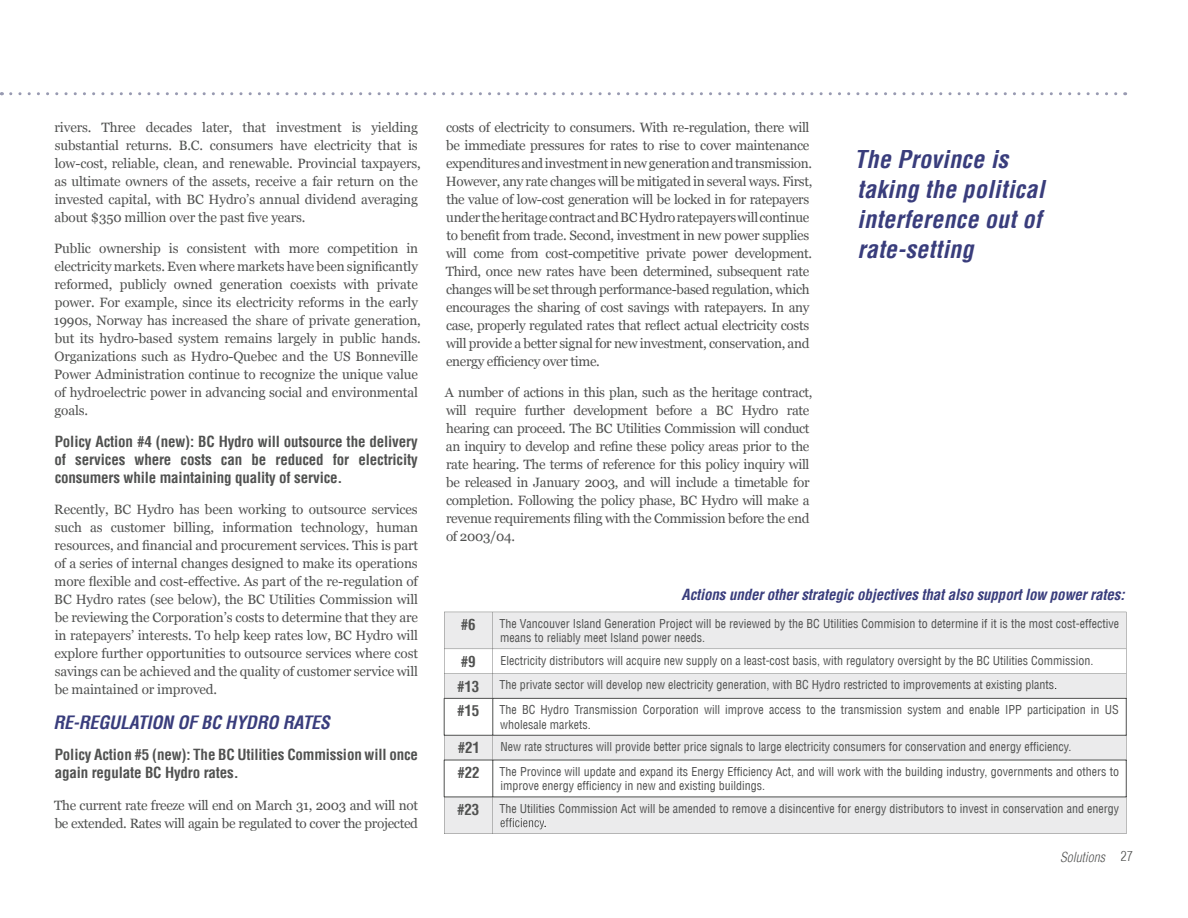
<style>
.page{position:relative;width:1188px;height:918px;background:#fff}
.page>*{position:absolute;margin:0;border:0;box-sizing:border-box;transform-origin:0 0}
.t1{font:italic 700 condensed 24px/30px "Helvetica";letter-spacing:.01em;color:#393d7c}
.t2{font:italic 700 condensed 18px "Helvetica";letter-spacing:-.01em;color:#393d7c}
.t3{font:700 condensed 15px/18px "Helvetica";letter-spacing:-.01em;color:#505150;text-align:justify}
.t4{font:italic 700 condensed 15px "Helvetica";letter-spacing:-.01em;color:#393d7c}
.t5{font:13.5px/18px "Georgia";letter-spacing:-.025em;color:#505150}
.t6{font:italic 300 condensed 13.5px "Helvetica";color:#505150}
.t7{font:300 condensed 13.5px "Helvetica";color:#505150}
.t8{font:condensed 12px/14.4px "Helvetica";color:#505150}
.t9{font:condensed 12px "Helvetica";color:#000}
.s1{color:#000}
</style>
<div class="page">
<svg style="left:0;top:92px;width:1126px;height:4px"></svg>
<svg style="left:445px;top:699px;width:681px;height:36px"></svg>
<svg style="left:444px;top:612px;width:682px;height:86px;fill:#ebebec"></svg>
<svg style="left:444px;top:736px;width:682px;height:98px;fill:#ebebec"></svg>
<hr style="left:444px;top:698px;width:49px;height:1px;background:#505150">
<hr style="left:444px;top:699px;width:1px;height:36px;background:#505150">
<hr style="left:493px;top:698px;width:633px;height:1px;background:#505150">
<hr style="left:493px;top:699px;width:1px;height:36px;background:#505150">
<hr style="left:1126px;top:699px;width:1px;height:36px;background:#505150">
<hr style="left:444px;top:735px;width:49px;height:1px;background:#505150">
<hr style="left:493px;top:735px;width:633px;height:1px;background:#505150">
<hr style="left:444px;top:760px;width:49px;height:1px;background:#505150">
<hr style="left:444px;top:760px;width:1px;height:37px;background:#505150">
<hr style="left:493px;top:760px;width:633px;height:1px;background:#505150">
<hr style="left:493px;top:760px;width:1px;height:37px;background:#505150">
<hr style="left:1126px;top:760px;width:1px;height:37px;background:#505150">
<hr style="left:444px;top:797px;width:49px;height:1px;background:#505150">
<hr style="left:493px;top:797px;width:633px;height:1px;background:#505150">
<svg style="left:501px;top:818px;width:43px;height:11px"></svg>
<p class="t5" style="left:54px;top:118px;width:368px">rivers. Three decades later, that investment is yielding substantial returns. B.C. consumers have electricity that is low-cost, reliable, clean, and renewable. Provincial taxpayers, as ultimate owners of the assets, receive a fair return on the invested capital, with BC Hydro’s annual dividend averaging about $350 million over the past five years.</p>
<p class="t5" style="left:54px;top:240px;width:369px">Public ownership is consistent with more competition in electricity markets. Even where markets have been significantly reformed, publicly owned generation coexists with private power. For example, since its electricity reforms in the early 1990s, Norway has increased the share of private generation, but its hydro-based system remains largely in public hands.<br>Organizations such as Hydro-Quebec and the US Bonneville Power Administration continue to recognize the unique value of hydroelectric power in advancing social and environmental goals.</p>
<p class="t3" style="left:55px;top:432px;width:365px">Policy Action #4 (new): BC Hydro will outsource the delivery of services where costs can be reduced for electricity consumers while maintaining quality of service.</p>
<p class="t5" style="left:54px;top:501px;width:365px;text-align:justify">Recently, BC Hydro has been working to outsource services such as customer billing, information technology, human resources, and financial and procurement services. This is part of a series of internal changes designed to make its operations more flexible and cost-effective. As part of the re-regulation of BC Hydro rates (see below), the BC Utilities Commission will be reviewing the Corporation’s costs to determine that they are in ratepayers’ interests. To help keep rates low, BC Hydro will explore further opportunities to outsource services where cost savings can be achieved and the quality of customer service will be maintained or improved.</p>
<h2 class="t2" style="left:53px;top:711px;width:278px">RE-REGULATION OF BC HYDRO RATES</h2>
<p class="t3" style="left:55px;top:746px;width:365px">Policy Action #5 (new): The BC Utilities Commission will once again regulate BC Hydro rates.</p>
<p class="t5" style="left:54px;top:796px;width:365px">The current rate freeze will end on March 31, 2003 and will not be extended. Rates will again be regulated to cover the projected</p>
<p class="t5" style="left:446px;top:118px;width:368px">costs of electricity to consumers. With re-regulation, there will be immediate pressures for rates to rise to cover maintenance expenditures and investment in new generation and transmission.<br>However, any rate changes will be mitigated in several ways. First, the value of low-cost generation will be locked in for ratepayers under the heritage contract and BC Hydro ratepayers will continue to benefit from trade. Second, investment in new power supplies will come from cost-competitive private power development.<br>Third, once new rates have been determined, subsequent rate changes will be set through performance-based regulation, which encourages the sharing of cost savings with ratepayers. In any case, properly regulated rates that reflect actual electricity costs will provide a better signal for new investment, conservation, and energy efficiency over time.</p>
<p class="t5" style="left:445px;top:384px;width:369px">A number of actions in this plan, such as the heritage contract, will require further development before a BC Hydro rate hearing can proceed. The BC Utilities Commission will conduct an inquiry to develop and refine these policy areas prior to the rate hearing. The terms of reference for this policy inquiry will be released in January 2003, and will include a timetable for completion. Following the policy phase, BC Hydro will make a revenue requirements filing with the Commission before the end of 2003/04.</p>
<h1 class="t1" style="left:854px;top:144px;width:192px">The Province is taking the political interference out of rate-setting</h1>
<p class="t4" style="left:682px;top:585px;width:445px">Actions under other strategic objectives that also support low power rates:</p>
<p class="t3" style="left:461px;top:615px;width:16px">#6</p>
<p class="t8" style="left:499px;top:616px;width:621px">The Vancouver Island Generation Project will be reviewed by the BC Utilities Commision to determine if it is the most cost-effective means to reliably meet Island power needs.</p>
<p class="t3" style="left:461px;top:652px;width:16px">#9</p>
<p class="t8" style="left:500px;top:653px;width:595px">Electricity distributors will acquire new supply on a least-cost basis, with regulatory oversight by the BC Utilities Commission.</p>
<p class="t3" style="left:457px;top:677px;width:24px">#13</p>
<p class="t8" style="left:499px;top:678px;width:559px">The private sector will develop new electricity generation, with BC Hydro restricted to improvements at existing plants<span class="s1">.</span></p>
<p class="t3" style="left:457px;top:702px;width:24px">#15</p>
<p class="t8" style="left:499px;top:702px;width:621px">The BC Hydro Transmission Corporation will improve access to the transmission system and enable IPP participation in US wholesale markets.</p>
<p class="t3" style="left:458px;top:739px;width:24px">#21</p>
<p class="t8" style="left:500px;top:739px;width:572px">New rate structures will provide better price signals to large electricity consumers for conservation and energy efficiency.</p>
<p class="t3" style="left:457px;top:763px;width:24px">#22</p>
<p class="t8" style="left:499px;top:764px;width:621px">The Province will update and expand its Energy Efficiency Act, and will work with the building industry, governments and others to improve energy efficiency in new and existing buildings.</p>
<p class="t3" style="left:457px;top:800px;width:24px">#23</p>
<p class="t8" style="left:499px;top:801px;width:621px">The Utilities Commission Act will be amended to remove a disincentive for energy distributors to invest in conservation and energy</p>
<p class="t9" style="left:544px;top:815px;width:4px">.</p>
<p class="t6" style="left:1060px;top:848px;width:46px">Solutions</p>
<p class="t7" style="left:1121px;top:847px;width:13px">27</p>
</div>
